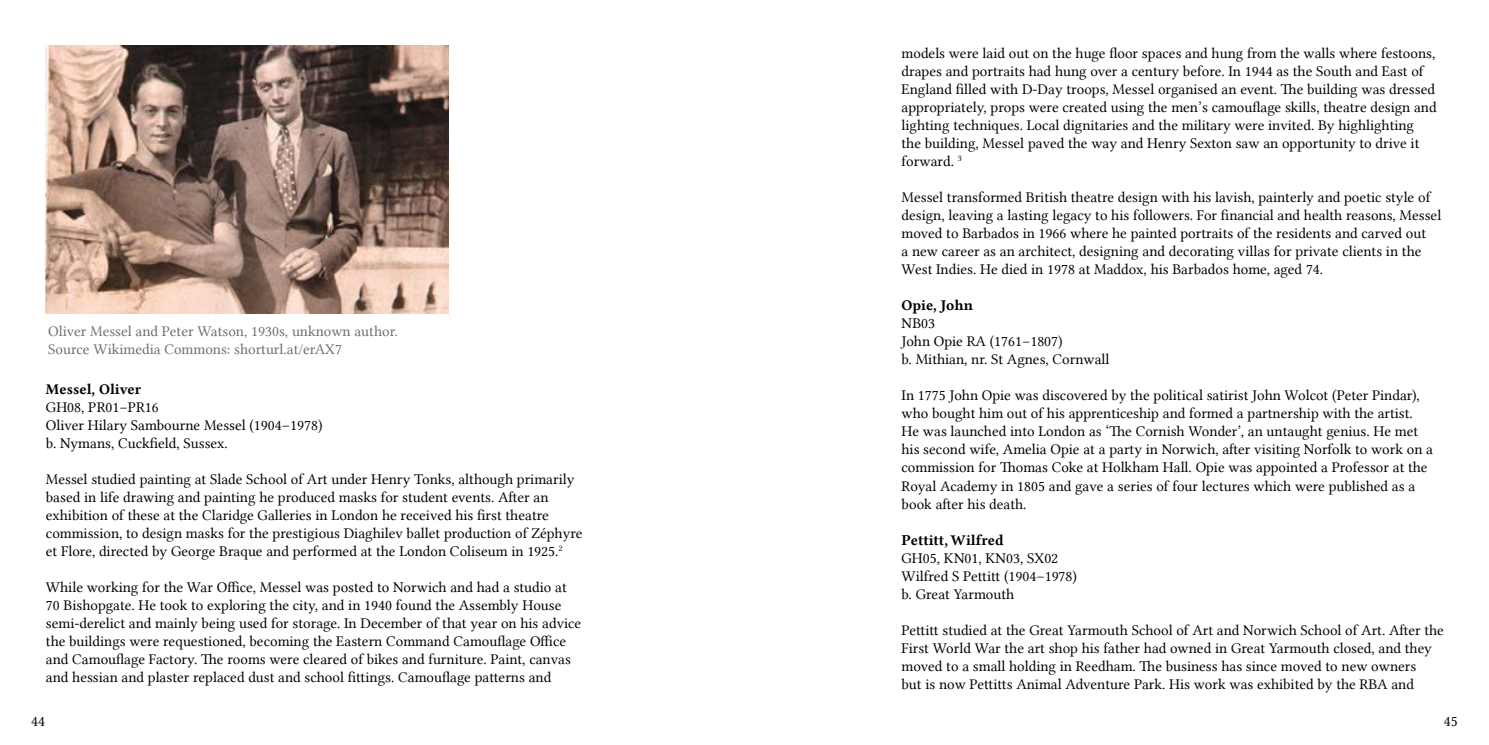
<style>
.page{position:relative;width:1489px;height:745px;background:#fff}
.page>*{position:absolute;margin:0;border:0;box-sizing:border-box;transform-origin:0 0}
.t1{font:15px/18px "Lin Libertine";color:#000}
.t2{font:15px/18px "Lin Libertine";color:#6d6e71}
.t3{font:15px "Lin Libertine B";color:#000}
</style>
<div class="page">
<img style="left:46px;top:45px;width:402px;height:268px">
<p class="t2" style="left:48px;top:322px;width:351px">Oliver Messel and Peter Watson, 1930s, unknown author.<br>Source Wikimedia Commons: shorturl.at/erAX7</p>
<p class="t3" style="left:46px;top:378px;width:97px">Messel, Oliver</p>
<p class="t1" style="left:46px;top:398px;width:278px">GH08, PR01–PR16<br>Oliver Hilary Sambourne Messel (1904–1978) b. Nymans, Cuckfield, Sussex.</p>
<p class="t1" style="left:46px;top:470px;width:538px">Messel studied painting at Slade School of Art under Henry Tonks, although primarily based in life drawing and painting he produced masks for student events. After an exhibition of these at the Claridge Galleries in London he received his first theatre commission, to design masks for the prestigious Diaghilev ballet production of Zéphyre et Flore, directed by George Braque and performed at the London Coliseum in 1925.<sup>2</sup></p>
<p class="t1" style="left:46px;top:578px;width:537px">While working for the War Office, Messel was posted to Norwich and had a studio at 70 Bishopgate. He took to exploring the city, and in 1940 found the Assembly House semi-derelict and mainly being used for storage. In December of that year on his advice the buildings were requestioned, becoming the Eastern Command Camouflage Office and Camouflage Factory. The rooms were cleared of bikes and furniture. Paint, canvas and hessian and plaster replaced dust and school fittings. Camouflage patterns and</p>
<p class="t1" style="left:901px;top:44px;width:536px">models were laid out on the huge floor spaces and hung from the walls where festoons, drapes and portraits had hung over a century before. In 1944 as the South and East of England filled with D-Day troops, Messel organised an event. The building was dressed appropriately, props were created using the men’s camouflage skills, theatre design and lighting techniques. Local dignitaries and the military were invited. By highlighting the building, Messel paved the way and Henry Sexton saw an opportunity to drive it forward. <sup>3</sup></p>
<p class="t1" style="left:901px;top:188px;width:541px">Messel transformed British theatre design with his lavish, painterly and poetic style of design, leaving a lasting legacy to his followers. For financial and health reasons, Messel moved to Barbados in 1966 where he painted portraits of the residents and carved out<br>a new career as an architect, designing and decorating villas for private clients in the West Indies. He died in 1978 at Maddox, his Barbados home, aged 74.</p>
<p class="t3" style="left:901px;top:295px;width:73px">Opie, John</p>
<p class="t1" style="left:901px;top:314px;width:209px">NB03<br>John Opie RA (1761–1807)<br>b. Mithian, nr. St Agnes, Cornwall</p>
<p class="t1" style="left:901px;top:386px;width:533px">In 1775 John Opie was discovered by the political satirist John Wolcot (Peter Pindar), who bought him out of his apprenticeship and formed a partnership with the artist.<br>He was launched into London as ‘The Cornish Wonder’, an untaught genius. He met his second wife, Amelia Opie at a party in Norwich, after visiting Norfolk to work on a commission for Thomas Coke at Holkham Hall. Opie was appointed a Professor at the Royal Academy in 1805 and gave a series of four lectures which were published as a book after his death.</p>
<p class="t3" style="left:901px;top:529px;width:104px">Pettitt, Wilfred</p>
<p class="t1" style="left:901px;top:548px;width:177px">GH05, KN01, KN03, SX02<br>Wilfred S Pettitt (1904–1978) b. Great Yarmouth</p>
<p class="t1" style="left:901px;top:620px;width:544px">Pettitt studied at the Great Yarmouth School of Art and Norwich School of Art. After the First World War the art shop his father had owned in Great Yarmouth closed, and they moved to a small holding in Reedham. The business has since moved to new owners<br>but is now Pettitts Animal Adventure Park. His work was exhibited by the RBA and</p>
<p class="t1" style="left:31px;top:711px;width:15px">44</p>
<p class="t1" style="left:1443px;top:711px;width:15px">45</p>
</div>
